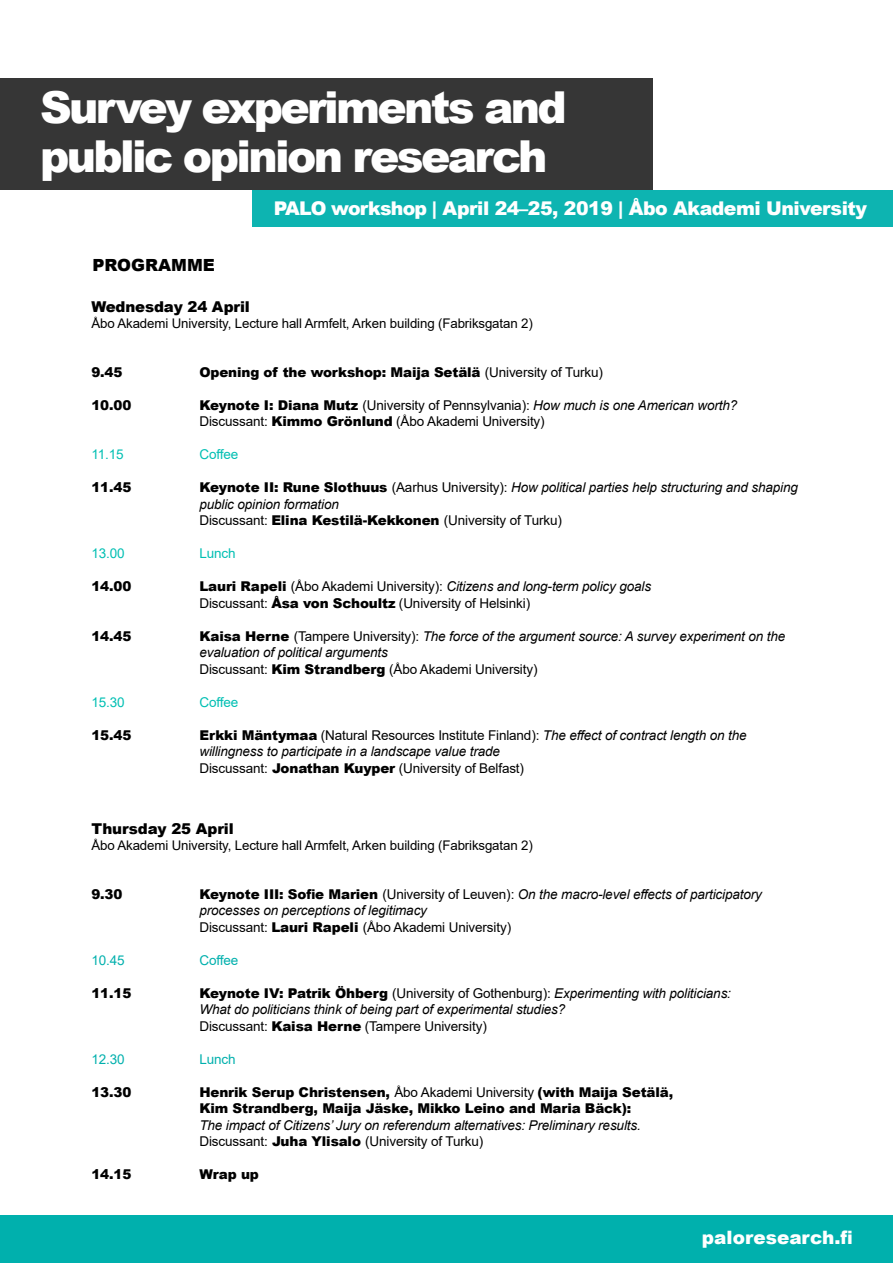
<style>
.page{position:relative;width:893px;height:1263px;background:#fff}
.page>*{position:absolute;margin:0;border:0;box-sizing:border-box;transform-origin:0 0}
.t1{font:900 43.95px/48.4px "Arial";letter-spacing:-.06em;color:#fff}
.t2{font:900 18.9px "Arial";letter-spacing:-.025em;color:#fff}
.t3{font:900 18.45px "Arial";color:#fff}
.t4{font:900 16.8px "Arial";color:#000}
.t5{font:900 15px "Arial";letter-spacing:-.01em;color:#000}
.t6{font:italic 13.5px/16.5px "Arial";letter-spacing:-.01em;color:#000}
.t7{font:13.5px/16.5px "Arial";letter-spacing:-.01em;color:#000}
.t8{font:900 13.5px/16.5px "Arial";letter-spacing:-.01em;color:#000}
.t9{font:13.5px "Arial";letter-spacing:-.01em;color:#00bfb3}
.t10{font:13.5px "Arial";letter-spacing:-.01em;color:#00b0ad}
.t11{font:13.35px "Arial";letter-spacing:-.01em;color:#000}
.s1{font-weight:400}
.s2{font-weight:900}
.s3{font-style:italic}
.s4{font-weight:900;font-style:normal}
.s5{font-style:normal}
</style>
<div class="page">
<div style="left:0;top:1216px;width:893px;height:47px;background:#00b0ad"></div>
<div style="left:252px;top:190px;width:641px;height:36px;background:#0db4b1"></div>
<div style="left:0;top:79px;width:653px;height:111px;background:#363636"></div>
<h1 class="t1" style="left:40px;top:82px;width:528px">Survey experiments and public opinion research</h1>
<p class="t4" style="left:92px;top:253px;width:124px">PROGRAMME</p>
<h2 class="t2" style="left:274px;top:194px;width:595px">PALO workshop | April 24–25, 2019 | Åbo Akademi University</h2>
<p class="t5" style="left:91px;top:296px;width:160px">Wednesday 24 April</p>
<p class="t11" style="left:91px;top:314px;width:443px">Åbo Akademi University, Lecture hall Armfelt, Arken building (Fabriksgatan 2)</p>
<p class="t8" style="left:91px;top:363px;width:33px">9.45</p>
<p class="t8" style="left:199px;top:363px;width:405px">Opening of the workshop: Maija Setälä <span class="s1">(University of Turku)</span></p>
<p class="t8" style="left:91px;top:396px;width:41px">10.00</p>
<p class="t7" style="left:199px;top:397px;width:539px"><span class="s2">Keynote I: Diana Mutz</span> (University of Pennsylvania): <span class="s3">How much is one American worth?<br></span>Discussant: <span class="s2">Kimmo Grönlund</span> (Åbo Akademi University)</p>
<p class="t9" style="left:91px;top:445px;width:34px">11.15</p>
<p class="t9" style="left:199px;top:445px;width:40px">Coffee</p>
<p class="t8" style="left:91px;top:479px;width:41px">11.45</p>
<p class="t6" style="left:199px;top:479px;width:600px"><span class="s4">Keynote II: Rune Slothuus</span> <span class="s5">(Aarhus University):</span> How political parties help structuring and shaping public opinion formation<br><span class="s5">Discussant:</span> <span class="s4">Elina Kestilä-Kekkonen</span> <span class="s5">(University of Turku)</span></p>
<p class="t9" style="left:91px;top:544px;width:35px">13.00</p>
<p class="t9" style="left:199px;top:544px;width:38px">Lunch</p>
<p class="t8" style="left:91px;top:578px;width:41px">14.00</p>
<p class="t7" style="left:199px;top:578px;width:453px"><span class="s2">Lauri Rapeli</span> (Åbo Akademi University): <span class="s3">Citizens and long-term policy goals<br></span>Discussant: <span class="s2">Åsa von Schoultz</span> (University of Helsinki)</p>
<p class="t8" style="left:91px;top:627px;width:41px">14.45</p>
<p class="t6" style="left:199px;top:628px;width:587px"><span class="s4">Kaisa Herne</span> <span class="s5">(Tampere University):</span> The force of the argument source: A survey experiment on the evaluation of political arguments<br><span class="s5">Discussant:</span> <span class="s4">Kim Strandberg</span> <span class="s5">(Åbo Akademi University)</span></p>
<p class="t9" style="left:91px;top:693px;width:35px">15.30</p>
<p class="t9" style="left:199px;top:693px;width:40px">Coffee</p>
<p class="t8" style="left:91px;top:726px;width:41px">15.45</p>
<p class="t6" style="left:199px;top:727px;width:549px"><span class="s4">Erkki Mäntymaa</span> <span class="s5">(Natural Resources Institute Finland):</span> The effect of contract length on the willingness to participate in a landscape value trade<br><span class="s5">Discussant:</span> <span class="s4">Jonathan Kuyper</span> <span class="s5">(University of Belfast)</span></p>
<p class="t5" style="left:91px;top:818px;width:144px">Thursday 25 April</p>
<p class="t11" style="left:91px;top:836px;width:443px">Åbo Akademi University, Lecture hall Armfelt, Arken building (Fabriksgatan 2)</p>
<p class="t8" style="left:91px;top:885px;width:33px">9.30</p>
<p class="t6" style="left:199px;top:886px;width:564px"><span class="s4">Keynote III: Sofie Marien</span> <span class="s5">(University of Leuven):</span> On the macro-level effects of participatory processes on perceptions of legitimacy<br><span class="s5">Discussant:</span> <span class="s4">Lauri Rapeli</span> <span class="s5">(Åbo Akademi University)</span></p>
<p class="t10" style="left:91px;top:950px;width:35px">10.45</p>
<p class="t10" style="left:199px;top:950px;width:40px">Coffee</p>
<p class="t8" style="left:91px;top:984px;width:41px">11.15</p>
<p class="t6" style="left:199px;top:985px;width:533px"><span class="s4">Keynote IV: Patrik Öhberg</span> <span class="s5">(University of Gothenburg):</span> Experimenting with politicians:<br>What do politicians think of being part of experimental studies?<br><span class="s5">Discussant:</span> <span class="s4">Kaisa Herne</span> <span class="s5">(Tampere University)</span></p>
<p class="t10" style="left:91px;top:1049px;width:35px">12.30</p>
<p class="t10" style="left:199px;top:1049px;width:38px">Lunch</p>
<p class="t8" style="left:91px;top:1083px;width:41px">13.30</p>
<p class="t8" style="left:199px;top:1083px;width:475px">Henrik Serup Christensen, <span class="s1">Åbo Akademi University</span> (with Maija Setälä,<br>Kim Strandberg, Maija Jäske, Mikko Leino and Maria Bäck):</p>
<p class="t6" style="left:199px;top:1117px;width:443px">The impact of Citizens’ Jury on referendum alternatives: Preliminary results.<br><span class="s5">Discussant:</span> <span class="s4">Juha Ylisalo</span> <span class="s5">(University of Turku)</span></p>
<p class="t8" style="left:91px;top:1165px;width:41px">14.15</p>
<p class="t8" style="left:199px;top:1165px;width:61px">Wrap up</p>
<h3 class="t3" style="left:702px;top:1224px;width:152px">paloresearch.fi</h3>
</div>
